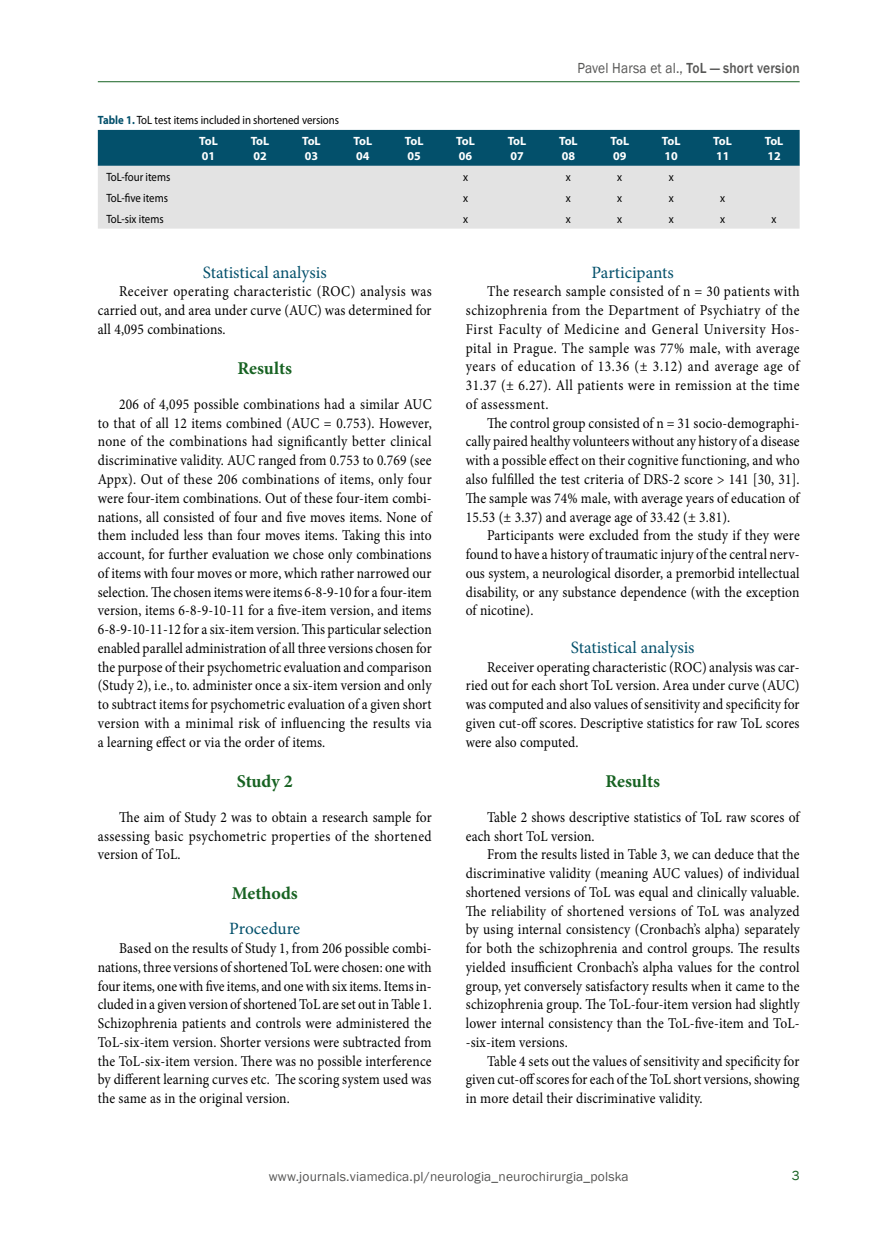
<style>
.page{position:relative;width:872px;height:1234px;background:#fff}
.page>*{position:absolute;margin:0;border:0;box-sizing:border-box;transform-origin:0 0}
.t1{font:700 18px "Minion Pro";color:#176222}
.t2{font:17.25px "Minion Pro";color:#03506b}
.t3{font:15px/18.8px "Minion Pro";letter-spacing:.01em;color:#000;text-align:justify;scale:.9 1}
.t4{font:15px "Franklin Gothic";letter-spacing:.01em;color:#575756;scale:.9 1}
.t5{font:13.5px "Franklin Gothic";letter-spacing:.01em;color:#575756}
.t6{font:13.5px "Franklin Gothic";color:#176222}
.t7{font:12px/21px "Myriad Pro";color:#000;scale:.9 1}
.t8{font:700 12px/15px "Myriad Pro";color:#fff}
.s1{font-weight:500}
.s2{font-weight:700;color:#03506b}
.s3{font-weight:700;color:#fff}
</style>
<div class="page">
<hr style="left:98px;top:81px;width:701px;height:1px;background:#176222">
<div style="left:98px;top:130px;width:701px;height:36px;background:#03506b"></div>
<div style="left:98px;top:166px;width:701px;height:62px;background:#e3e3e3"></div>
<p class="t4" style="left:577px;top:58px;width:248px">Pavel Harsa et al., <span class="s1">ToL — short version</span></p>
<p class="t7" style="left:199px;top:110px;width:157px;text-indent:-101px"><span class="s2">Table 1.</span> ToL test items included in shortened versions<br><span class="s3">ToL</span></p>
<p class="t8" style="left:202px;top:148px;width:15px">01</p>
<p class="t8" style="left:251px;top:133px;width:20px">ToL<br>02</p>
<p class="t8" style="left:302px;top:133px;width:20px">ToL<br>03</p>
<p class="t8" style="left:353px;top:133px;width:20px">ToL<br>04</p>
<p class="t8" style="left:405px;top:133px;width:20px">ToL<br>05</p>
<p class="t8" style="left:456px;top:133px;width:20px">ToL<br>06</p>
<p class="t8" style="left:508px;top:133px;width:20px">ToL<br>07</p>
<p class="t8" style="left:559px;top:133px;width:20px">ToL<br>08</p>
<p class="t8" style="left:610px;top:133px;width:20px">ToL<br>09</p>
<p class="t8" style="left:662px;top:133px;width:20px">ToL<br>10</p>
<p class="t8" style="left:713px;top:133px;width:20px">ToL<br>11</p>
<p class="t8" style="left:764px;top:133px;width:20px">ToL<br>12</p>
<p class="t7" style="left:106px;top:166px;width:73px">ToL-four items</p>
<p class="t7" style="left:463px;top:166px;width:7px">x</p>
<p class="t7" style="left:566px;top:166px;width:7px">x</p>
<p class="t7" style="left:617px;top:166px;width:7px">x</p>
<p class="t7" style="left:668px;top:166px;width:7px">x</p>
<p class="t7" style="left:106px;top:187px;width:70px">ToL-five items</p>
<p class="t7" style="left:463px;top:187px;width:7px">x</p>
<p class="t7" style="left:566px;top:187px;width:7px">x</p>
<p class="t7" style="left:617px;top:187px;width:7px">x</p>
<p class="t7" style="left:668px;top:187px;width:7px">x</p>
<p class="t7" style="left:720px;top:187px;width:7px">x</p>
<p class="t7" style="left:106px;top:208px;width:65px">ToL-six items</p>
<p class="t7" style="left:463px;top:208px;width:7px">x</p>
<p class="t7" style="left:566px;top:208px;width:7px">x</p>
<p class="t7" style="left:617px;top:208px;width:7px">x</p>
<p class="t7" style="left:668px;top:208px;width:7px">x</p>
<p class="t7" style="left:720px;top:208px;width:7px">x</p>
<p class="t7" style="left:771px;top:208px;width:7px">x</p>
<p class="t2" style="left:203px;top:260px;width:125px">Statistical analysis</p>
<p class="t3" style="left:98px;top:282px;width:372px;text-indent:21px">Receiver operating characteristic (ROC) analysis was carried out, and area under curve (AUC) was determined for all 4,095 combinations.</p>
<p class="t1" style="left:237px;top:355px;width:56px">Results</p>
<p class="t3" style="left:98px;top:395px;width:372px;text-indent:21px">206 of 4,095 possible combinations had a similar AUC to that of all 12 items combined (AUC = 0.753). However, none of the combinations had significantly better clinical discriminative validity. AUC ranged from 0.753 to 0.769 (see Appx). Out of these 206 combinations of items, only four were four-item combinations. Out of these four-item combi&shy;nations, all consisted of four and five moves items. None of them included less than four moves items. Taking this into account, for further evaluation we chose only combinations of items with four moves or more, which rather narrowed our selection. The chosen items were items 6-8-9-10 for a four-item version, items 6-8-9-10-11 for a five-item version, and items 6-8-9-10-11-12 for a six-item version. This particular selection enabled parallel administration of all three versions chosen for the purpose of their psychometric evaluation and comparison (Study 2), i.e., to. administer once a six-item version and only to subtract items for psychometric evaluation of a given short version with a minimal risk of influencing the results via a learning effect or via the order of items.</p>
<p class="t1" style="left:237px;top:768px;width:57px">Study 2</p>
<p class="t3" style="left:98px;top:807px;width:372px;text-indent:21px">The aim of Study 2 was to obtain a research sample for assessing basic psychometric properties of the shortened version of ToL.</p>
<p class="t1" style="left:232px;top:880px;width:67px">Methods</p>
<p class="t2" style="left:229px;top:917px;width:72px">Procedure</p>
<p class="t3" style="left:98px;top:938px;width:372px;text-indent:21px">Based on the results of Study 1, from 206 possible combi&shy;nations, three versions of shortened ToL were chosen: one with four items, one with five items, and one with six items. Items in&shy;cluded in a given version of shortened ToL are set out in Table 1.<br>Schizophrenia patients and controls were administered the ToL-six-item version. Shorter versions were subtracted from the ToL-six-item version. There was no possible interference by different learning curves etc. The scoring system used was the same as in the original version.</p>
<p class="t2" style="left:591px;top:260px;width:84px">Participants</p>
<p class="t3" style="left:466px;top:282px;width:372px;text-indent:21px">The research sample consisted of n = 30 patients with schizophrenia from the Department of Psychiatry of the First Faculty of Medicine and General University Hos&shy;pital in Prague. The sample was 77% male, with average years of education of 13.36 (± 3.12) and average age of 31.37 (± 6.27). All patients were in remission at the time of assessment.</p>
<p class="t3" style="left:466px;top:413px;width:372px;text-indent:21px">The control group consisted of n = 31 socio-demographi&shy;cally paired healthy volunteers without any history of a disease with a possible effect on their cognitive functioning, and who also fulfilled the test criteria of DRS-2 score &gt; 141 [30, 31].<br>The sample was 74% male, with average years of education of 15.53 (± 3.37) and average age of 33.42 (± 3.81).</p>
<p class="t3" style="left:466px;top:526px;width:372px;text-indent:21px">Participants were excluded from the study if they were found to have a history of traumatic injury of the central nerv&shy;ous system, a neurological disorder, a premorbid intellectual disability, or any substance dependence (with the exception of nicotine).</p>
<p class="t2" style="left:571px;top:635px;width:125px">Statistical analysis</p>
<p class="t3" style="left:466px;top:657px;width:372px;text-indent:21px">Receiver operating characteristic (ROC) analysis was car&shy;ried out for each short ToL version. Area under curve (AUC) was computed and also values of sensitivity and specificity for given cut-off scores. Descriptive statistics for raw ToL scores were also computed.</p>
<p class="t1" style="left:605px;top:768px;width:56px">Results</p>
<p class="t3" style="left:466px;top:807px;width:372px;text-indent:21px">Table 2 shows descriptive statistics of ToL raw scores of each short ToL version.</p>
<p class="t3" style="left:466px;top:845px;width:372px;text-indent:21px">From the results listed in Table 3, we can deduce that the discriminative validity (meaning AUC values) of individual shortened versions of ToL was equal and clinically valuable.<br>The reliability of shortened versions of ToL was analyzed by using internal consistency (Cronbach’s alpha) separately for both the schizophrenia and control groups. The results yielded insufficient Cronbach’s alpha values for the control group, yet conversely satisfactory results when it came to the schizophrenia group. The ToL-four-item version had slightly lower internal consistency than the ToL-five-item and ToL--six-item versions.</p>
<p class="t3" style="left:466px;top:1051px;width:372px;text-indent:21px">Table 4 sets out the values of sensitivity and specificity for given cut-off scores for each of the ToL short versions, showing in more detail their discriminative validity.</p>
<p class="t5" style="left:269px;top:1168px;width:361px">www.journals.viamedica.pl/neurologia_neurochirurgia_polska</p>
<p class="t6" style="left:791px;top:1166px;width:9px">3</p>
</div>
